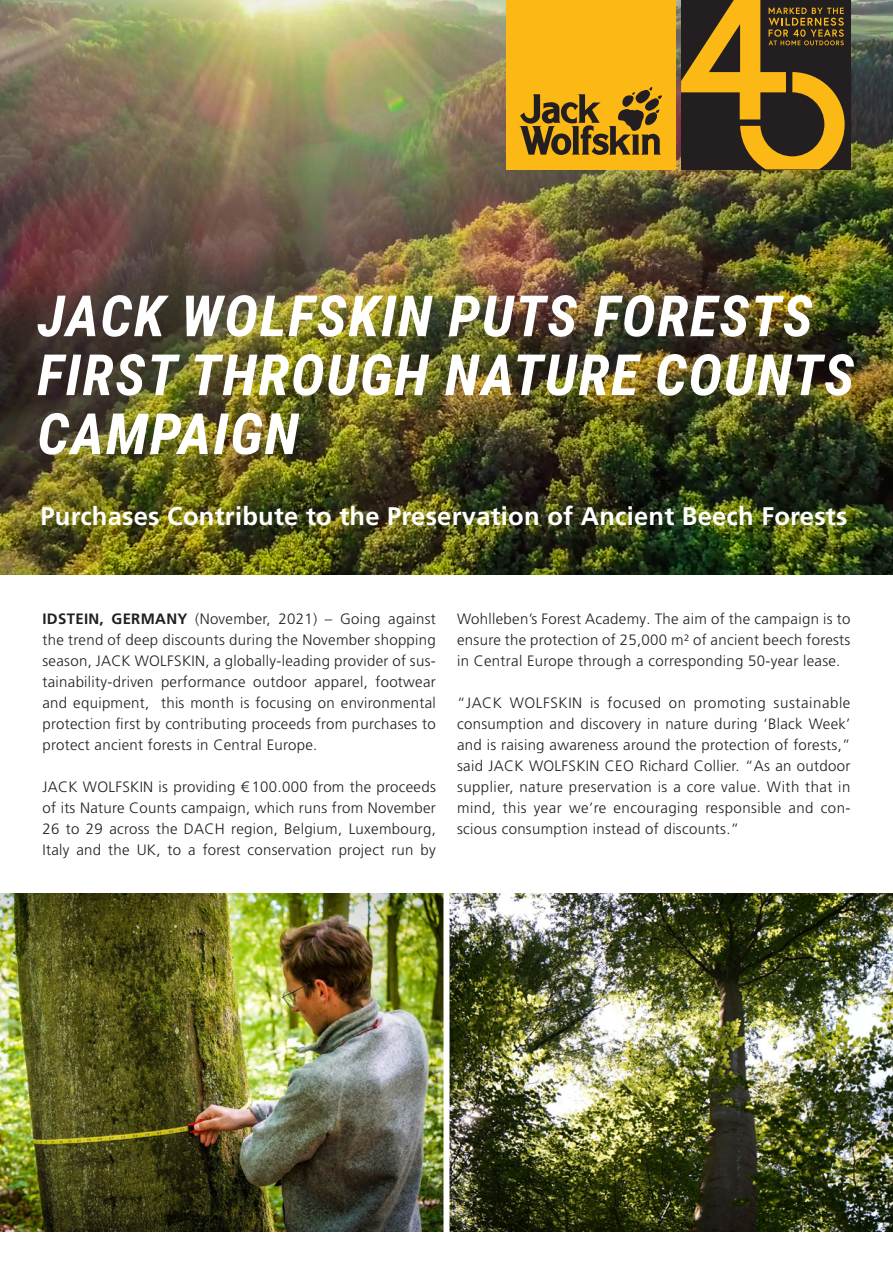
<style>
.page{position:relative;width:893px;height:1263px;background:#fff}
.page>*{position:absolute;margin:0;border:0;box-sizing:border-box;transform-origin:0 0}
.t1{font:italic 700 57px/58.9px "Roboto Condensed";letter-spacing:.03em;color:#fff}
.t2{font:700 25.5px "Frutiger LT Pro";letter-spacing:.01em;color:#fff}
.t3{font:300 15px/21px "Frutiger LT Pro";letter-spacing:.02em;color:#231f20;text-align:justify}
.s1{font-weight:700}
</style>
<div class="page">
<img style="left:0;top:0;width:893px;height:574px">
<img style="left:0;top:893px;width:443px;height:338px">
<img style="left:449px;top:893px;width:444px;height:338px">
<div style="left:506px;top:0;width:169px;height:169px;background:#fcb814"></div>
<svg style="left:519px;top:87px;width:143px;height:68px"></svg>
<div style="left:681px;top:0;width:169px;height:169px;background:#231f20"></div>
<svg style="left:681px;top:0;width:164px;height:169px"></svg>
<h1 class="t1" style="left:37px;top:284px;width:818px">JACK WOLFSKIN PUTS FORESTS<br>FIRST THROUGH NATURE COUNTS<br>CAMPAIGN</h1>
<h2 class="t2" style="left:40px;top:501px;width:808px">Purchases Contribute to the Preservation of Ancient Beech Forests</h2>
<p class="t3" style="left:43px;top:608px;width:395px"><span class="s1">IDSTEIN, GERMANY</span> (November, 2021) – Going against the trend of deep discounts during the November shopping season, Jack Wolfskin, a globally-leading provider of sus&shy;tainability-driven performance outdoor apparel, footwear and equipment, this month is focusing on environmental protection first by contributing proceeds from purchases to protect ancient forests in C entral Europe.</p>
<p class="t3" style="left:43px;top:776px;width:395px">Jack Wolfskin is providing € 100.000 from the proceeds of its Nature Counts campaign, which runs from November 26 to 29 across the DAC H region, Belgium, Luxembourg, Italy and the UK, to a forest conservation project run by</p>
<p class="t3" style="left:457px;top:608px;width:395px">Wohlleben’s Forest Academy. The aim of the campaign is to ensure the protection of 25,000 m² of ancient beech forests in Central Europe through a corresponding 50-year lease.</p>
<p class="t3" style="left:457px;top:692px;width:395px">“Jack Wolfskin is focused on promoting sustainable consumption and discovery in nature during ‘Black Week’ and is raising awareness around the protection of forests,” said Jack Wolfskin CEO Richard Collier. “As an outdoor supplier, nature preservation is a core value. With that in mind, this year we’re encouraging responsible and con&shy;scious consumption instead of discounts.”</p>
</div>
